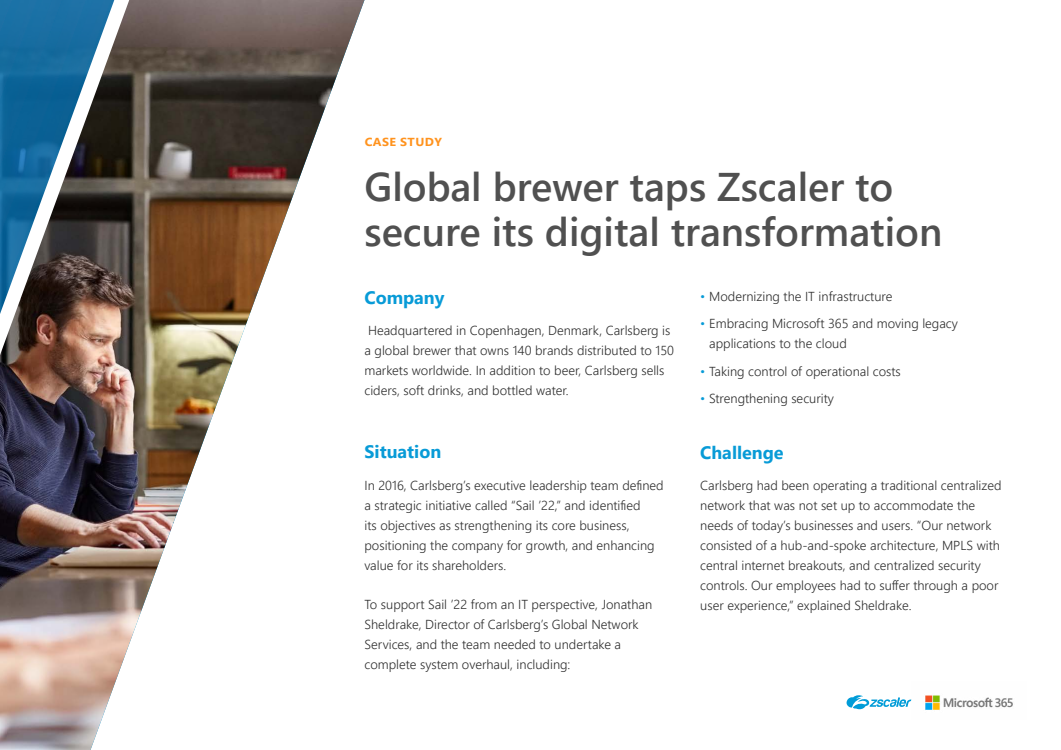
<style>
.page{position:relative;width:1061px;height:750px;background:#fff}
.page>*{position:absolute;margin:0;border:0;box-sizing:border-box;transform-origin:0 0}
.t1{font:600 40px/45px "Segoe UI";color:#505050}
.t2{font:700 18px "Segoe UI";color:#089bd7}
.t3{font:300 13px/20px "Segoe UI";color:#2f2f2f}
.t4{font:700 11.65px "Segoe UI";letter-spacing:.035em;color:#ff931e;scale:1.07 1}
.s1{color:#089bd7}
</style>
<div class="page">
<img style="left:911px;top:695px;width:102px;height:15px">
<svg style="left:846px;top:695px;width:65px;height:14px"></svg>
<img style="left:0;top:0;width:364px;height:750px">
<svg style="left:0;top:0;width:129px;height:355px;background:#496373"></svg>
<p class="t4" style="left:365px;top:131px;width:74px">CASE STUDY</p>
<h1 class="t1" style="left:364px;top:161px;width:579px">Global brewer taps Zscaler to secure its digital transformation</h1>
<h2 class="t2" style="left:364px;top:280px;width:81px">Company</h2>
<p class="t3" style="left:364px;top:319px;width:311px">Headquartered in Copenhagen, Denmark, Carlsberg is a global brewer that owns 140 brands distributed to 150 markets worldwide. In addition to beer, Carlsberg sells ciders, soft drinks, and bottled water.</p>
<p class="t3" style="left:700px;top:285px;width:194px"><span class="s1">•</span> Modernizing the IT infrastructure</p>
<p class="t3" style="left:709px;top:312px;width:250px;text-indent:-9px"><span class="s1">•</span> Embracing Microsoft 365 and moving legacy applications to the cloud</p>
<p class="t3" style="left:700px;top:360px;width:202px"><span class="s1">•</span> Taking control of operational costs</p>
<p class="t3" style="left:700px;top:387px;width:135px"><span class="s1">•</span> Strengthening security</p>
<h2 class="t2" style="left:700px;top:435px;width:85px">Challenge</h2>
<p class="t3" style="left:700px;top:474px;width:303px">Carlsberg had been operating a traditional centralized network that was not set up to accommodate the needs of today’s businesses and users. “Our network consisted of a hub-and-spoke architecture, MPLS with central internet breakouts, and centralized security controls. Our employees had to suffer through a poor user experience,” explained Sheldrake.</p>
<h2 class="t2" style="left:364px;top:435px;width:78px">Situation</h2>
<p class="t3" style="left:364px;top:474px;width:301px">In 2016, Carlsberg’s executive leadership team defined a strategic initiative called “Sail ’22,” and identified<br>its objectives as strengthening its core business, positioning the company for growth, and enhancing value for its shareholders.</p>
<p class="t3" style="left:364px;top:593px;width:289px">To support Sail ’22 from an IT perspective, Jonathan Sheldrake, Director of Carlsberg’s Global Network Services, and the team needed to undertake a complete system overhaul, including:</p>
</div>
